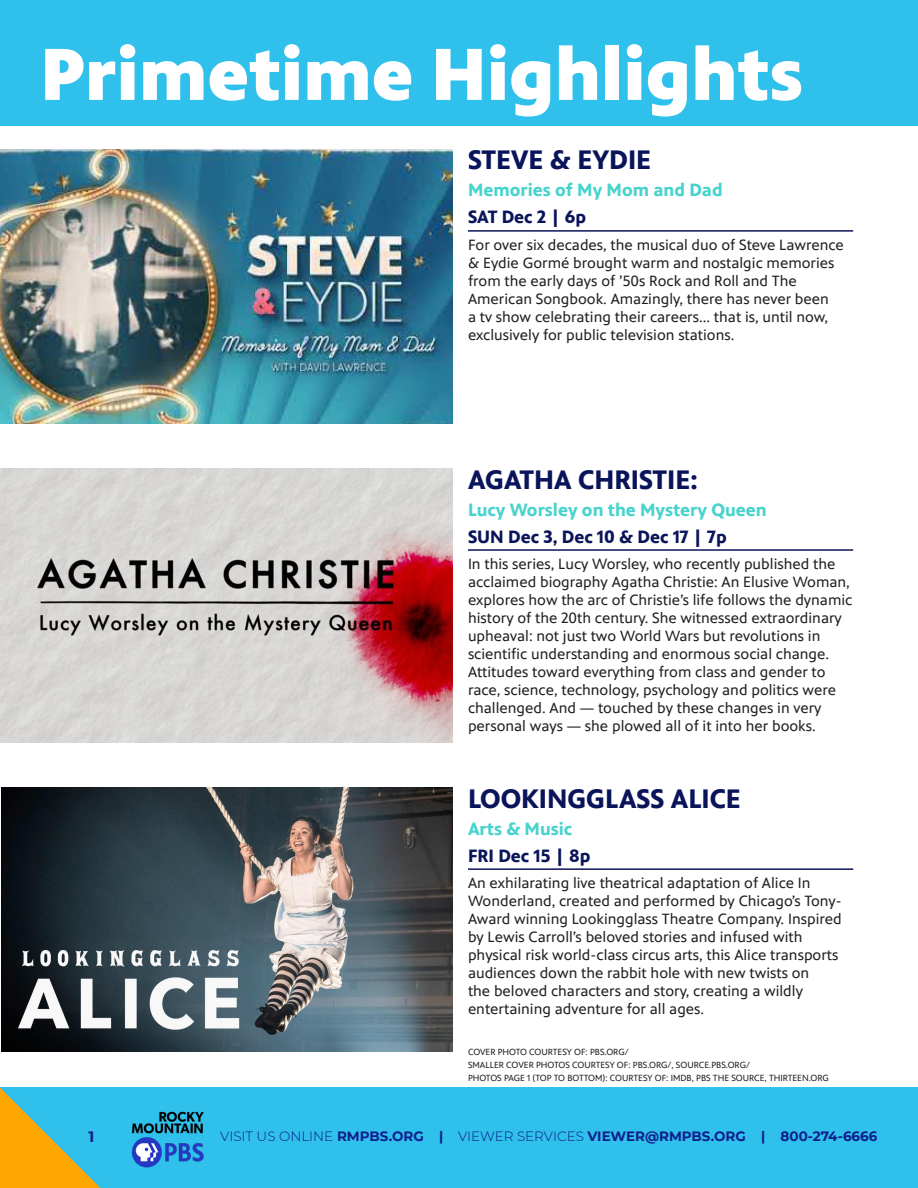
<style>
.page{position:relative;width:918px;height:1188px;background:#fff}
.page>*{position:absolute;margin:0;border:0;box-sizing:border-box;transform-origin:0 0}
.t1{font:900 75px "PBS Sans";color:#fff}
.t2{font:700 27px "PBS Sans";color:#0a145a}
.t3{font:700 18px "PBS Sans";color:#48d3cd}
.E-Promo_Sub_Header{font:700 18px "PBS Sans";color:#0a145a}
.E-Promo_Body_Text{font:15px/18px "PBS Sans";color:#231f20}
.t4{font:700 15px "Montserrat";color:#0f1e8c}
.t5{font:700 13.5px "Montserrat";color:#0f1e8c}
.E-Promo_Body_Text-2{font:9px "PBS Sans";color:#231f20}
.s1{font-weight:300}
</style>
<div class="page">
<div style="left:0;top:1087px;width:918px;height:101px;background:#2fc0eb"></div>
<svg style="left:0;top:1087px;width:101px;height:101px"></svg>
<img style="left:131px;top:1111px;width:73px;height:57px">
<div style="left:0;top:0;width:918px;height:125px;background:#2fc0eb"></div>
<img style="left:0;top:149px;width:452px;height:275px">
<img style="left:1px;top:788px;width:451px;height:264px">
<hr style="left:468px;top:230px;width:385px;height:2px;background:#0a145a">
<hr style="left:468px;top:868px;width:385px;height:2px;background:#0a145a">
<img style="left:0;top:469px;width:452px;height:274px">
<hr style="left:468px;top:549px;width:385px;height:2px;background:#0a145a">
<p class="t1" style="left:40px;top:31px;width:765px">Primetime Highlights</p>
<p class="t2" style="left:468px;top:145px;width:185px">STEVE &amp; EYDIE</p>
<p class="t3" style="left:468px;top:180px;width:256px">Memories of My Mom and Dad</p>
<p class="E-Promo_Sub_Header" style="left:468px;top:207px;width:120px">SAT Dec 2 | 6p</p>
<p class="E-Promo_Body_Text" style="left:468px;top:236px;width:377px">For over six decades, the musical duo of Steve Lawrence &amp; Eydie Gormé brought warm and nostalgic memories from the early days of ’50s Rock and Roll and The American Songbook. Amazingly, there has never been<br>a tv show celebrating their careers... that is, until now, exclusively for public television stations.</p>
<p class="t2" style="left:468px;top:464px;width:231px">AGATHA CHRISTIE:</p>
<p class="t3" style="left:468px;top:499px;width:300px">Lucy Worsley on the Mystery Queen</p>
<p class="E-Promo_Sub_Header" style="left:468px;top:526px;width:260px">SUN Dec 3, Dec 10 &amp; Dec 17 | 7p</p>
<p class="E-Promo_Body_Text" style="left:468px;top:555px;width:386px">In this series, Lucy Worsley, who recently published the acclaimed biography Agatha Christie: An Elusive Woman, explores how the arc of Christie’s life follows the dynamic history of the 20th century. She witnessed extraordinary upheaval: not just two World Wars but revolutions in scientific understanding and enormous social change.<br>Attitudes toward everything from class and gender to race, science, technology, psychology and politics were challenged. And — touched by these changes in very personal ways — she plowed all of it into her books.</p>
<p class="t2" style="left:468px;top:783px;width:275px">LOOKINGGLASS ALICE</p>
<p class="t3" style="left:468px;top:818px;width:106px">Arts &amp; Music</p>
<p class="E-Promo_Sub_Header" style="left:468px;top:845px;width:124px">FRI Dec 15 | 8p</p>
<p class="E-Promo_Body_Text" style="left:468px;top:874px;width:375px">An exhilarating live theatrical adaptation of Alice In Wonderland, created and performed by Chicago’s Tony-Award winning Lookingglass Theatre Company. Inspired by Lewis Carroll’s beloved stories and infused with physical risk world-class circus arts, this Alice transports audiences down the rabbit hole with new twists on<br>the beloved characters and story, creating a wildly entertaining adventure for all ages.</p>
<p class="E-Promo_Body_Text-2" style="left:468px;top:1047px;width:162px">COVER PHOTO COURTESY OF: PBS.ORG/</p>
<p class="E-Promo_Body_Text-2" style="left:468px;top:1060px;width:284px">SMALLER COVER PHOTOS COURTESY OF: PBS.ORG/, SOURCE.PBS.ORG/</p>
<p class="E-Promo_Body_Text-2" style="left:468px;top:1073px;width:363px">PHOTOS PAGE 1 (TOP TO BOTTOM): COURTESY OF: IMDB, PBS THE SOURCE, THIRTEEN.ORG</p>
<p class="t4" style="left:89px;top:1126px;width:7px">1</p>
<p class="t5" style="left:220px;top:1126px;width:659px"><span class="s1">VISIT US ONLINE</span> RMPBS.ORG | <span class="s1">VIEWER SERVICES</span> VIEWER@RMPBS.ORG | 800-274-6666</p>
</div>
